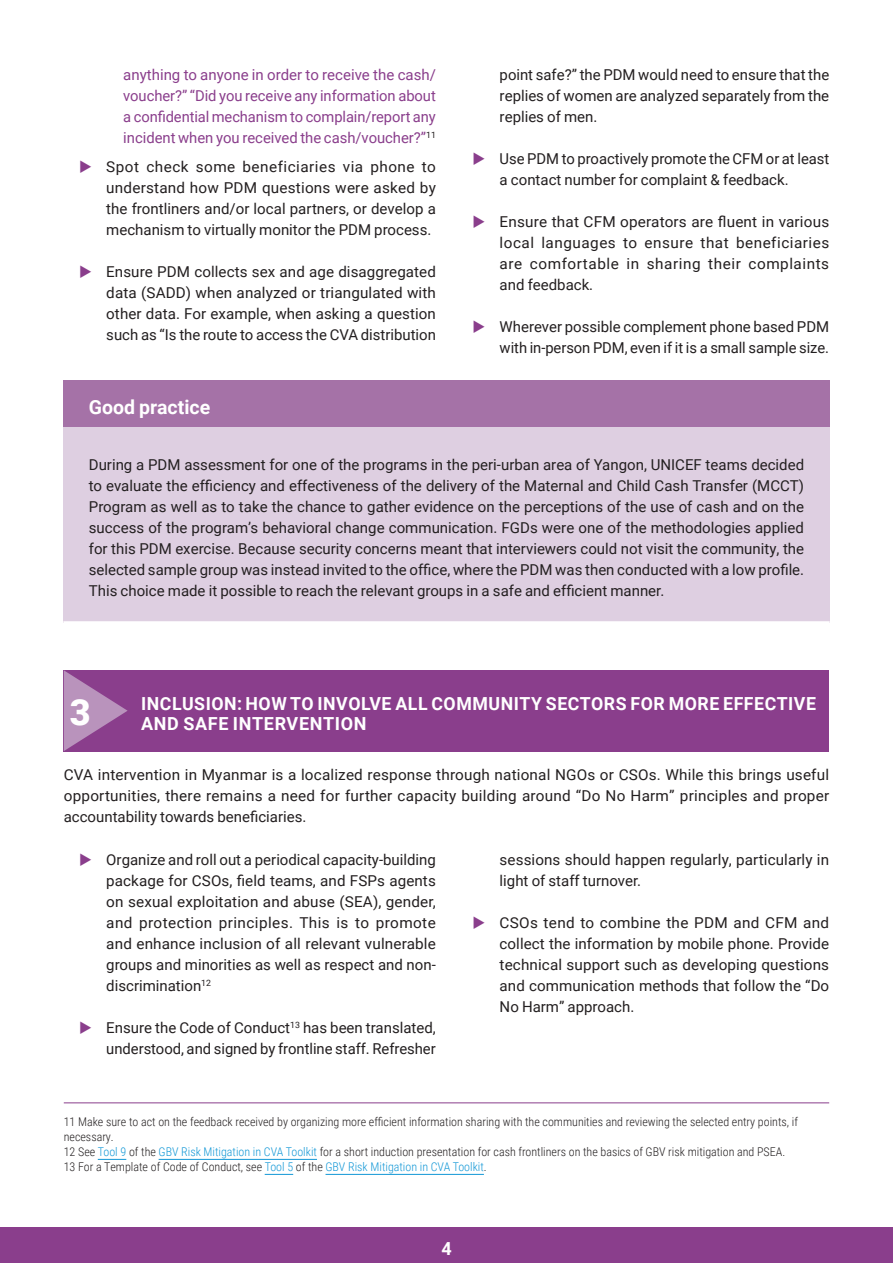
<style>
.page{position:relative;width:893px;height:1263px;background:#fff}
.page>*{position:absolute;margin:0;border:0;box-sizing:border-box;transform-origin:0 0}
.t1{font:900 36px "Roboto";color:#fff}
.title_box{font:700 19.5px "Roboto";color:#fff}
.Table_Head{font:700 18px/19.5px "Roboto";letter-spacing:.03em;color:#fff}
.t2{font:15px/21px "Roboto";color:#231f20;text-align:justify}
.t3{font:15px/21px "Roboto";letter-spacing:-.005em;color:#8a3e8c;text-align:justify}
.footnote{font:300 12px/15px "Roboto Condensed";color:#231f20}
.s1{color:#1197d6}
</style>
<div class="page">
<div style="left:0;top:1227px;width:893px;height:36px;background:#8a3e8c"></div>
<hr style="left:64px;top:1102px;width:765px;height:1px;background:#8a3e8c">
<svg style="left:98px;top:1159px;width:28px;height:1px"></svg>
<hr style="left:159px;top:1159px;width:158px;height:1px;background:#1197d6">
<svg style="left:265px;top:1174px;width:28px;height:1px"></svg>
<hr style="left:326px;top:1174px;width:158px;height:1px;background:#1197d6">
<div style="left:64px;top:670px;width:765px;height:81px;background:#8a3e8c"></div>
<div style="left:63px;top:381px;width:767px;height:46px;background:#a572a7"></div>
<div style="left:63px;top:427px;width:767px;height:196px;background:#decfe1"></div>
<hr style="left:63px;top:621px;width:767px;height:3px;background:#fff">
<svg style="left:64px;top:670px;width:64px;height:81px"></svg>
<p class="t3" style="left:123px;top:63px;width:314px">anything to anyone in order to receive the cash/ voucher?” “Did you receive any information about a confidential mechanism to complain/report any incident when you received the cash/voucher?”<sup>11</sup></p>
<p class="t2" style="left:106px;top:156px;width:331px">Spot check some beneficiaries via phone to understand how PDM questions were asked by the frontliners and/or local partners, or develop a mechanism to virtually monitor the PDM process.</p>
<p class="t2" style="left:106px;top:261px;width:331px">Ensure PDM collects sex and age disaggregated data (SADD) when analyzed or triangulated with other data. For example, when asking a question such as “Is the route to access the CVA distribution</p>
<p class="t2" style="left:500px;top:63px;width:331px">point safe?” the PDM would need to ensure that the replies of women are analyzed separately from the replies of men.</p>
<p class="t2" style="left:500px;top:147px;width:331px">Use PDM to proactively promote the CFM or at least a contact number for complaint &amp; feedback.</p>
<p class="t2" style="left:500px;top:211px;width:331px">Ensure that CFM operators are fluent in various local languages to ensure that beneficiaries are comfortable in sharing their complaints and feedback.</p>
<p class="t2" style="left:500px;top:316px;width:331px">Wherever possible complement phone based PDM with in-person PDM, even if it is a small sample size.</p>
<p class="title_box" style="left:89px;top:394px;width:123px">Good practice</p>
<p class="t2" style="left:89px;top:453px;width:717px">During a PDM assessment for one of the programs in the peri-urban area of Yangon, UNICEF teams decided to evaluate the efficiency and effectiveness of the delivery of the Maternal and Child Cash Transfer (MCCT)<br>Program as well as to take the chance to gather evidence on the perceptions of the use of cash and on the success of the program’s behavioral change communication. FGDs were one of the methodologies applied for this PDM exercise. Because security concerns meant that interviewers could not visit the community, the selected sample group was instead invited to the office, where the PDM was then conducted with a low profile.<br>This choice made it possible to reach the relevant groups in a safe and efficient manner.</p>
<p class="Table_Head" style="left:141px;top:693px;width:676px">INCLUSION: HOW TO INVOLVE ALL COMMUNITY SECTORS FOR MORE EFFECTIVE<br>AND SAFE INTERVENTION</p>
<p class="t2" style="left:64px;top:764px;width:767px">CVA intervention in Myanmar is a localized response through national NGOs or CSOs. While this brings useful opportunities, there remains a need for further capacity building around “Do No Harm” principles and proper accountability towards beneficiaries.</p>
<p class="t2" style="left:106px;top:848px;width:331px">Organize and roll out a periodical capacity-building package for CSOs, field teams, and FSPs agents on sexual exploitation and abuse (SEA), gender, and protection principles. This is to promote and enhance inclusion of all relevant vulnerable groups and minorities as well as respect and non&shy;discrimination<sup>12</sup></p>
<p class="t2" style="left:106px;top:1016px;width:331px">Ensure the Code of Conduct<sup>13</sup> has been translated, understood, and signed by frontline staff. Refresher</p>
<p class="t1" style="left:70px;top:687px;width:22px">3</p>
<p class="t2" style="left:500px;top:848px;width:331px">sessions should happen regularly, particularly in light of staff turnover.</p>
<p class="t2" style="left:500px;top:911px;width:331px">CSOs tend to combine the PDM and CFM and collect the information by mobile phone. Provide technical support such as developing questions and communication methods that follow the “Do No Harm” approach.</p>
<p class="footnote" style="left:64px;top:1114px;width:736px">11 Make sure to act on the feedback received by organizing more efficient information sharing with the communities and reviewing the selected entry points, if necessary.</p>
<p class="footnote" style="left:64px;top:1144px;width:723px">12 See <span class="s1">Tool 9</span> of the <span class="s1">GBV Risk Mitigation in CVA Toolkit</span> for a short induction presentation for cash frontliners on the basics of GBV risk mitigation and PSEA.</p>
<p class="footnote" style="left:64px;top:1159px;width:424px">13 For a Template of Code of Conduct, see <span class="s1">Tool 5</span> of the <span class="s1">GBV Risk Mitigation in CVA Toolkit</span>.</p>
<p class="Table_Head" style="left:441px;top:1238px;width:12px">4</p>
</div>
